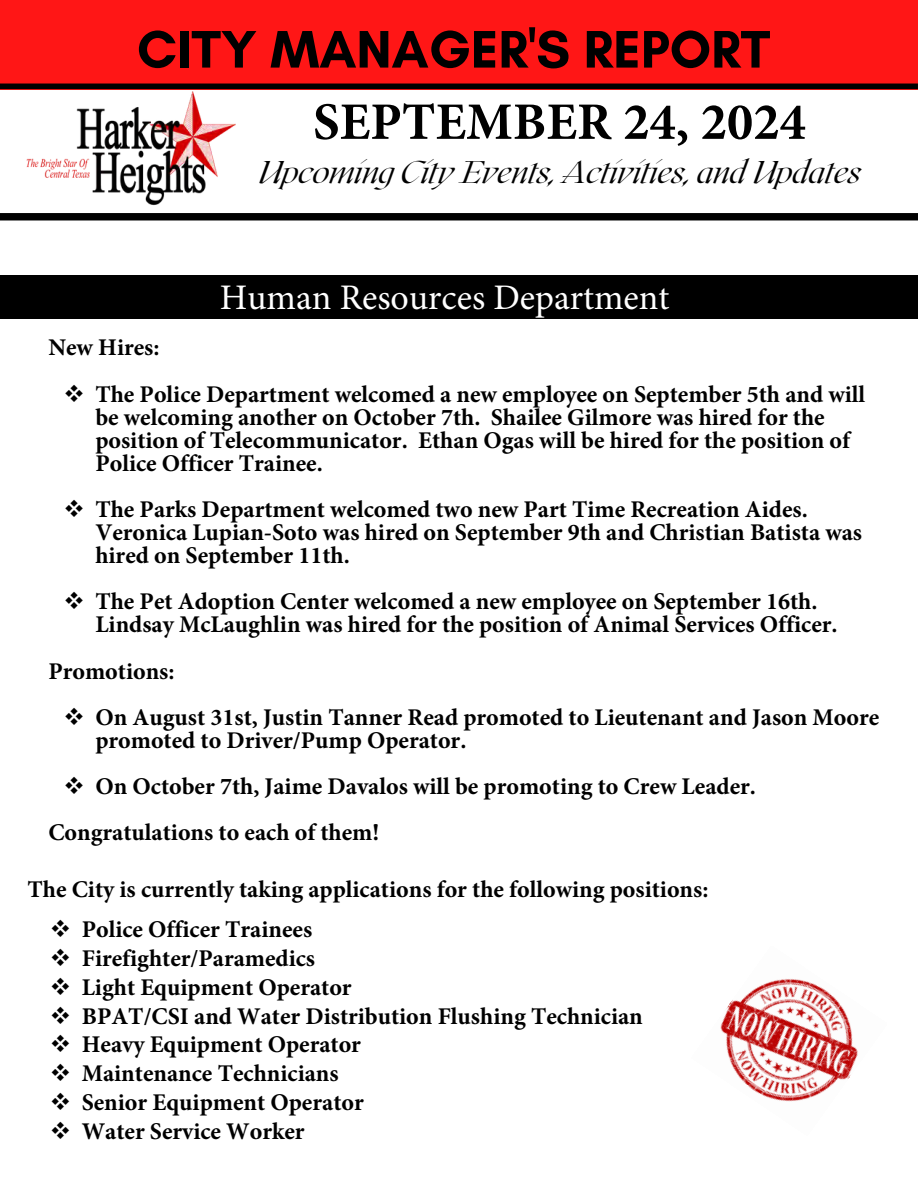
<style>
.page{position:relative;width:918px;height:1188px;background:#fff}
.page>*{position:absolute;margin:0;border:0;box-sizing:border-box;transform-origin:0 0}
.t1{font:700 53.7px "Glacial Indifference";color:#000}
.t2{font:700 52.65px "Minion Pro";color:#000}
.t3{font:36px "Minion Pro";color:#fff}
.t4{font:italic 100 31.2px "Roxborough CF";color:#000}
.t5{font:700 24px/23.1px "Minion Pro";color:#000}
</style>
<div class="page">
<div style="left:0;top:0;width:918px;height:89px;background:#ff1616"></div>
<svg style="left:0;top:213px;width:918px;height:8px;fill:#000"></svg>
<img style="left:26px;top:92px;width:210px;height:114px">
<div style="left:0;top:84px;width:918px;height:5px;background:#000"></div>
<div style="left:0;top:275px;width:918px;height:44px;background:#000"></div>
<img style="left:720px;top:979px;width:138px;height:123px">
<h1 class="t1" style="left:137px;top:17px;width:635px">CITY MANAGER'S REPORT</h1>
<h2 class="t2" style="left:313px;top:85px;width:494px">SEPTEMBER 24, 2024</h2>
<h3 class="t4" style="left:258px;top:152px;width:604px">Upcoming City Events, Activities, and Updates</h3>
<h3 class="t3" style="left:220px;top:273px;width:451px">Human Resources Department</h3>
<p class="t5" style="left:48px;top:335px;width:113px">New Hires:</p>
<p class="t5" style="left:95px;top:382px;width:771px;text-indent:-32px">❖ The Police Department welcomed a new employee on September 5th and will be welcoming another on October 7th. Shailee Gilmore was hired for the position of Telecommunicator. Ethan Ogas will be hired for the position of Police Officer Trainee.</p>
<p class="t5" style="left:95px;top:498px;width:768px;text-indent:-32px">❖ The Parks Department welcomed two new Part Time Recreation Aides.<br>Veronica Lupian-Soto was hired on September 9th and Christian Batista was hired on September 11th.</p>
<p class="t5" style="left:95px;top:590px;width:744px;text-indent:-32px">❖ The Pet Adoption Center welcomed a new employee on September 16th.<br>Lindsay McLaughlin was hired for the position of Animal Services Officer.</p>
<p class="t5" style="left:48px;top:659px;width:128px">Promotions:</p>
<p class="t5" style="left:95px;top:705px;width:785px;text-indent:-32px">❖ On August 31st, Justin Tanner Read promoted to Lieutenant and Jason Moore promoted to Driver/Pump Operator.</p>
<p class="t5" style="left:48px;top:763px;width:709px;line-height:46.2px;text-indent:15px">❖ On October 7th, Jaime Davalos will be promoting to Crew Leader.<br>Congratulations to each of them!</p>
<p class="t5" style="left:27px;top:877px;width:682px">The City is currently taking applications for the following positions:</p>
<p class="t5" style="left:50px;top:918px;width:264px">❖ Police Officer Trainees</p>
<p class="t5" style="left:50px;top:947px;width:267px">❖ Firefighter/Paramedics</p>
<p class="t5" style="left:50px;top:975px;width:303px">❖ Light Equipment Operator</p>
<p class="t5" style="left:50px;top:1004px;width:595px">❖ BPAT/CSI and Water Distribution Flushing Technician</p>
<p class="t5" style="left:50px;top:1033px;width:313px">❖ Heavy Equipment Operator</p>
<p class="t5" style="left:50px;top:1062px;width:290px">❖ Maintenance Technicians</p>
<p class="t5" style="left:50px;top:1091px;width:316px">❖ Senior Equipment Operator</p>
<p class="t5" style="left:50px;top:1120px;width:256px">❖ Water Service Worker</p>
</div>
